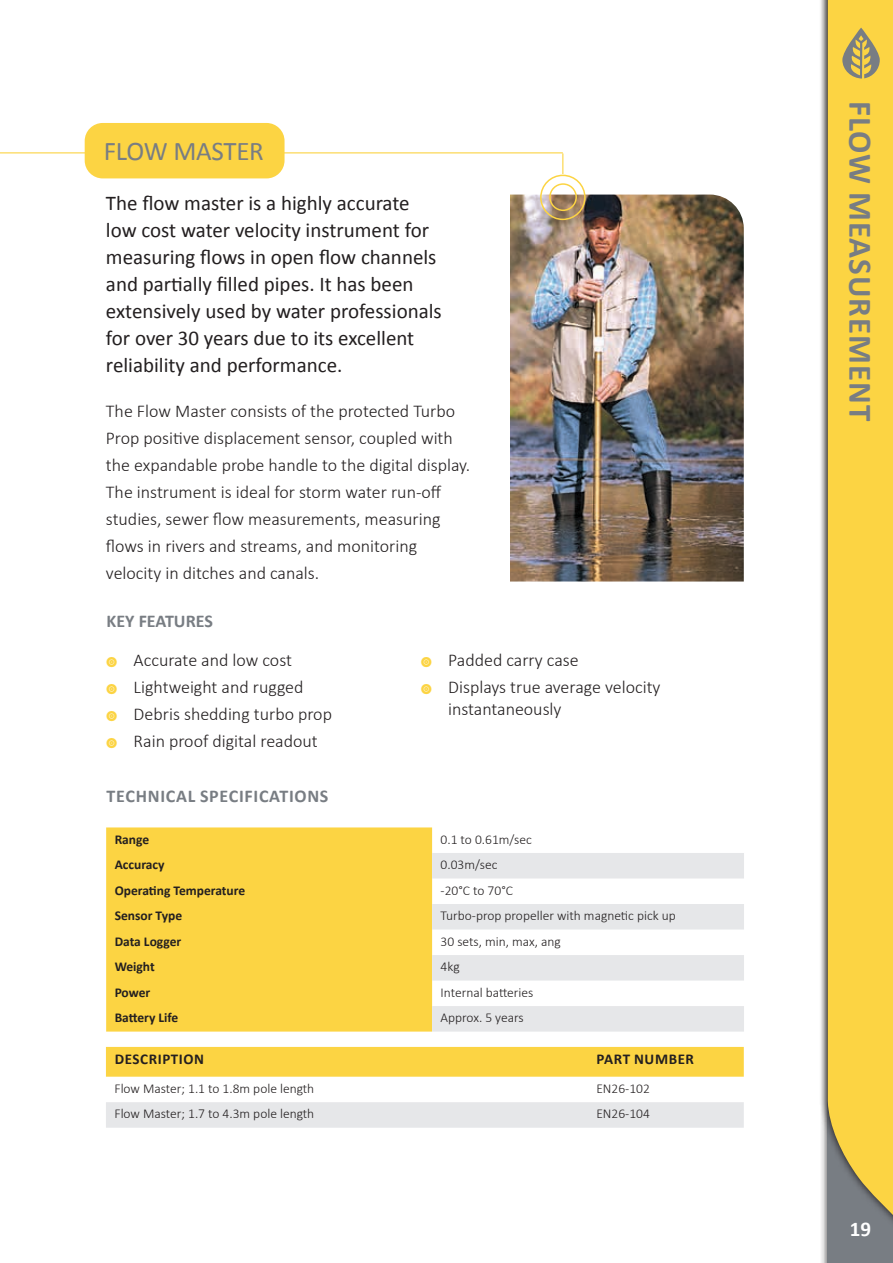
<style>
.page{position:relative;width:893px;height:1263px;background:#fff}
.page>*{position:absolute;margin:0;border:0;box-sizing:border-box;transform-origin:0 0}
.t1{font:700 33px "Calibri";letter-spacing:.03em;color:#787d83}
.t2{font:27px "Calibri";letter-spacing:-.01em;color:#787d83}
.t3{font:21px/27px "Calibri";color:#231f20}
.t4{font:300 18px/27px "Calibri";color:#231f20}
.t5{font:700 18px "Calibri";letter-spacing:.04em;color:#787d83}
.t6{font:700 18px "Calibri";color:#787d83}
.t7{font:700 18px "Calibri";color:#fff}
.t8{font:700 15px "Calibri";letter-spacing:.04em;color:#231f20}
.t9{font:300 13.5px "Calibri";color:#231f20}
.t10{font:700 13.5px "Calibri";color:#231f20}
</style>
<div class="page">
<div style="left:828px;top:0;width:65px;height:1263px;background:#787d83"></div>
<svg style="left:820px;top:0;width:8px;height:1234px"></svg>
<div style="left:828px;top:0;width:65px;height:1222px;background:#fcd443"></div>
<hr style="left:0;top:152px;width:563px;height:1px;background:#fcd443">
<div style="left:85px;top:123px;width:200px;height:55px;background:#fcd443;border-radius:18px"></div>
<img style="left:510px;top:195px;width:234px;height:386px">
<div style="left:540px;top:175px;width:46px;height:45px;border:2px solid #fcd443;border-radius:50%"></div>
<div style="left:549px;top:183px;width:28px;height:28px;border:2px solid #fcd443;border-radius:50%"></div>
<svg style="left:562px;top:153px;width:1px;height:21px"></svg>
<div style="left:106px;top:1047px;width:638px;height:30px;background:#fcd443"></div>
<div style="left:106px;top:1102px;width:638px;height:26px;background:#e6e7e9"></div>
<div style="left:106px;top:827px;width:326px;height:204px;background:#fcd443"></div>
<svg style="left:432px;top:853px;width:312px;height:178px;fill:#e6e7e9"></svg>
<svg style="left:842px;top:28px;width:38px;height:51px"></svg>
<h2 class="t2" style="left:104px;top:134px;width:162px">FLOW MASTER</h2>
<p class="t3" style="left:106px;top:189px;width:337px">The flow master is a highly accurate low cost water velocity instrument for measuring flows in open flow channels and partially filled pipes. It has been extensively used by water professionals for over 30 years due to its excellent reliability and performance.</p>
<p class="t4" style="left:106px;top:398px;width:366px">The Flow Master consists of the protected Turbo Prop positive displacement sensor, coupled with the expandable probe handle to the digital display.<br>The instrument is ideal for storm water run-off studies, sewer flow measurements, measuring flows in rivers and streams, and monitoring velocity in ditches and canals.</p>
<p class="t6" style="left:107px;top:608px;width:108px">KEY FEATURES</p>
<p class="t4" style="left:134px;top:646px;width:200px">Accurate and low cost<br>Lightweight and rugged<br>Debris shedding turbo prop<br>Rain proof digital readout</p>
<p class="t4" style="left:448px;top:646px;width:214px">Padded carry case<br>Displays true average velocity</p>
<p class="t4" style="left:448px;top:695px;width:115px">instantaneously</p>
<p class="t5" style="left:107px;top:784px;width:223px">TECHNICAL SPECIFICATIONS</p>
<p class="t10" style="left:115px;top:829px;width:36px">Range</p>
<p class="t9" style="left:441px;top:831px;width:93px">0.1 to 0.61m/sec</p>
<p class="t10" style="left:115px;top:855px;width:51px">Accuracy</p>
<p class="t9" style="left:441px;top:856px;width:58px">0.03m/sec</p>
<p class="t10" style="left:115px;top:881px;width:132px">Operating Temperature</p>
<p class="t9" style="left:441px;top:882px;width:74px">-20°C to 70°C</p>
<p class="t10" style="left:115px;top:906px;width:69px">Sensor Type</p>
<p class="t9" style="left:441px;top:907px;width:237px">Turbo-prop propeller with magnetic pick up</p>
<p class="t10" style="left:115px;top:932px;width:68px">Data Logger</p>
<p class="t9" style="left:441px;top:933px;width:122px">30 sets, min, max, ang</p>
<p class="t10" style="left:115px;top:957px;width:42px">Weight</p>
<p class="t9" style="left:441px;top:958px;width:21px">4kg</p>
<p class="t10" style="left:115px;top:983px;width:37px">Power</p>
<p class="t9" style="left:441px;top:984px;width:94px">Internal batteries</p>
<p class="t10" style="left:115px;top:1008px;width:65px">Battery Life</p>
<p class="t9" style="left:441px;top:1009px;width:85px">Approx. 5 years</p>
<p class="t8" style="left:115px;top:1048px;width:91px">DESCRIPTION</p>
<p class="t8" style="left:597px;top:1048px;width:99px">PART NUMBER</p>
<p class="t9" style="left:114px;top:1080px;width:201px">Flow Master; 1.1 to 1.8m pole length</p>
<p class="t9" style="left:596px;top:1080px;width:55px">EN26-102</p>
<p class="t9" style="left:114px;top:1105px;width:201px">Flow Master; 1.7 to 4.3m pole length</p>
<p class="t9" style="left:596px;top:1105px;width:55px">EN26-104</p>
<h1 class="t1" style="left:884px;top:101px;width:322px;rotate:90deg">FLOW MEASUREMENT</h1>
<p class="t7" style="left:850px;top:1223px;width:23px">95<sup>1</sup> <sup>9</sup></p>
</div>
